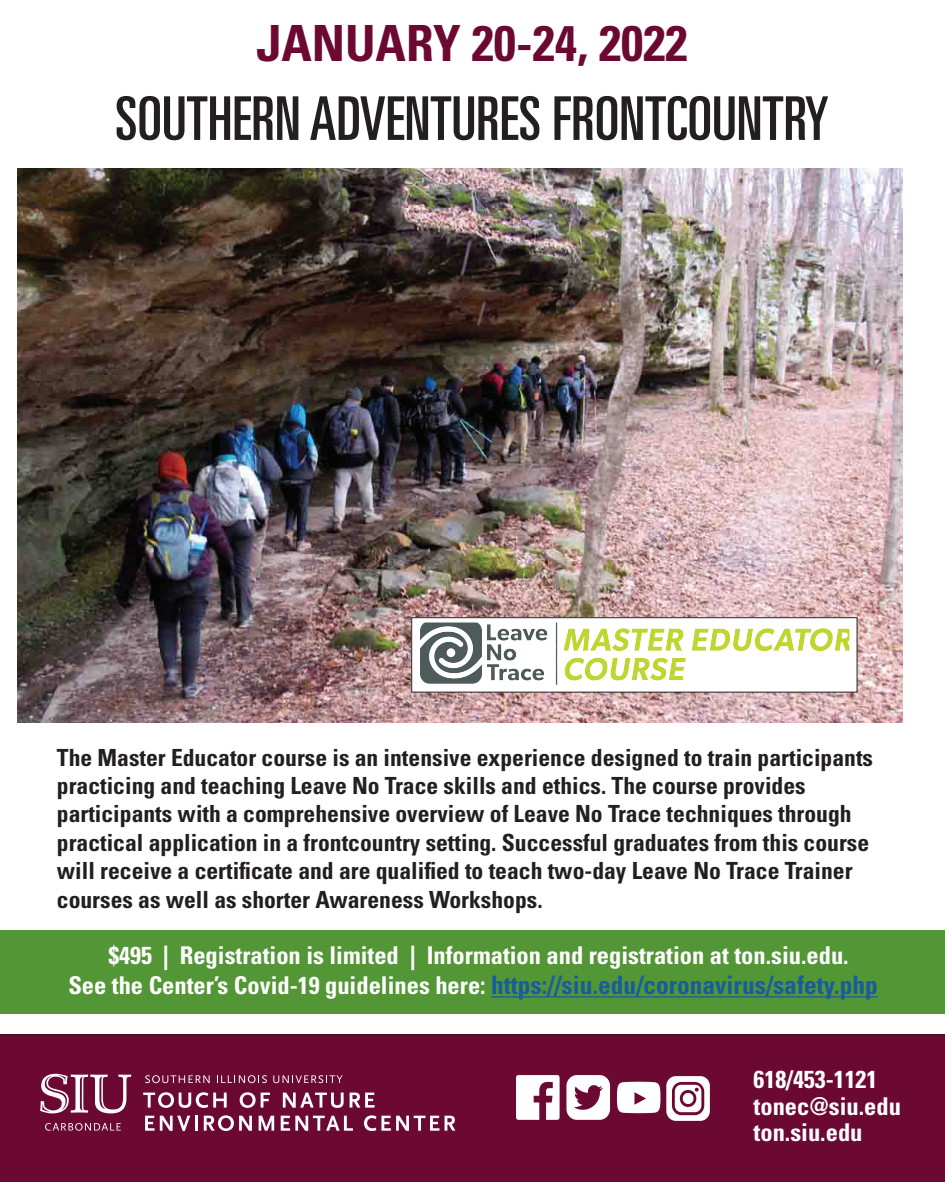
<style>
.page{position:relative;width:945px;height:1182px;background:#fff}
.page>*{position:absolute;margin:0;border:0;box-sizing:border-box;transform-origin:0 0}
.t1{font:ultra-condensed 60.38px "Univers";color:#231f20}
.t2{font:700 condensed 49.88px "Univers LT Std";color:#6c0932}
.t3{font:700 condensed 25.38px "Univers LT Std";color:#175d9e}
.t4{font:700 condensed 24.5px/26.2px "Univers LT Std";color:#fff}
.t5{font:700 condensed 23.62px/28.3px "Univers LT Std";color:#231f20}
.s1{font-size:24.5px;color:#fff}
</style>
<div class="page">
<img style="left:18px;top:169px;width:885px;height:553px">
<div style="left:0;top:1034px;width:945px;height:147px;background:#6c0932"></div>
<svg style="left:145px;top:1075px;width:65px;height:8px"></svg>
<svg style="left:217px;top:1075px;width:50px;height:7px"></svg>
<svg style="left:273px;top:1075px;width:70px;height:8px"></svg>
<svg style="left:143px;top:1092px;width:84px;height:15px"></svg>
<svg style="left:240px;top:1092px;width:30px;height:15px"></svg>
<svg style="left:283px;top:1092px;width:61px;height:15px"></svg>
<svg style="left:350px;top:1092px;width:25px;height:15px"></svg>
<svg style="left:145px;top:1115px;width:52px;height:15px"></svg>
<svg style="left:204px;top:1115px;width:48px;height:15px"></svg>
<svg style="left:259px;top:1115px;width:15px;height:15px"></svg>
<svg style="left:281px;top:1115px;width:72px;height:15px"></svg>
<svg style="left:364px;top:1115px;width:75px;height:15px"></svg>
<svg style="left:445px;top:1115px;width:10px;height:15px"></svg>
<svg style="left:45px;top:1122px;width:76px;height:8px"></svg>
<svg style="left:40px;top:1073px;width:91px;height:40px"></svg>
<img style="left:517px;top:1075px;width:193px;height:44px">
<div style="left:412px;top:617px;width:445px;height:75px;background:#fff"></div>
<div style="left:411px;top:617px;width:447px;height:75px;border:1px solid #231f20"></div>
<img style="left:421px;top:623px;width:427px;height:60px">
<div style="left:0;top:930px;width:945px;height:84px;background:#529635"></div>
<hr style="left:491px;top:996px;width:387px;height:1px;background:#175d9e">
<h2 class="t2" style="left:256px;top:12px;width:433px">JANUARY 20-24, 2022</h2>
<h1 class="t1" style="left:115px;top:84px;width:715px">SOUTHERN ADVENTURES FRONTCOUNTRY</h1>
<p class="t5" style="left:57px;top:743px;width:818px">The Master Educator course is an intensive experience designed to train participants practicing and teaching Leave No Trace skills and ethics. The course provides participants with a comprehensive overview of Leave No Trace techniques through practical application in a frontcountry setting. Successful graduates from this course will receive a certificate and are qualified to teach two-day Leave No Trace Trainer courses as well as shorter Awareness Workshops.</p>
<p class="t4" style="left:108px;top:941px;width:742px">$495 | Registration is limited | Information and registration at ton.siu.edu.</p>
<p class="t3" style="left:68px;top:969px;width:811px"><span class="s1">See the Center’s Covid-19 guidelines here:</span> https://siu.edu/coronavirus/safety.php</p>
<p class="t4" style="left:754px;top:1066px;width:149px">618/453-1121 tonec@siu.edu ton.siu.edu</p>
</div>
